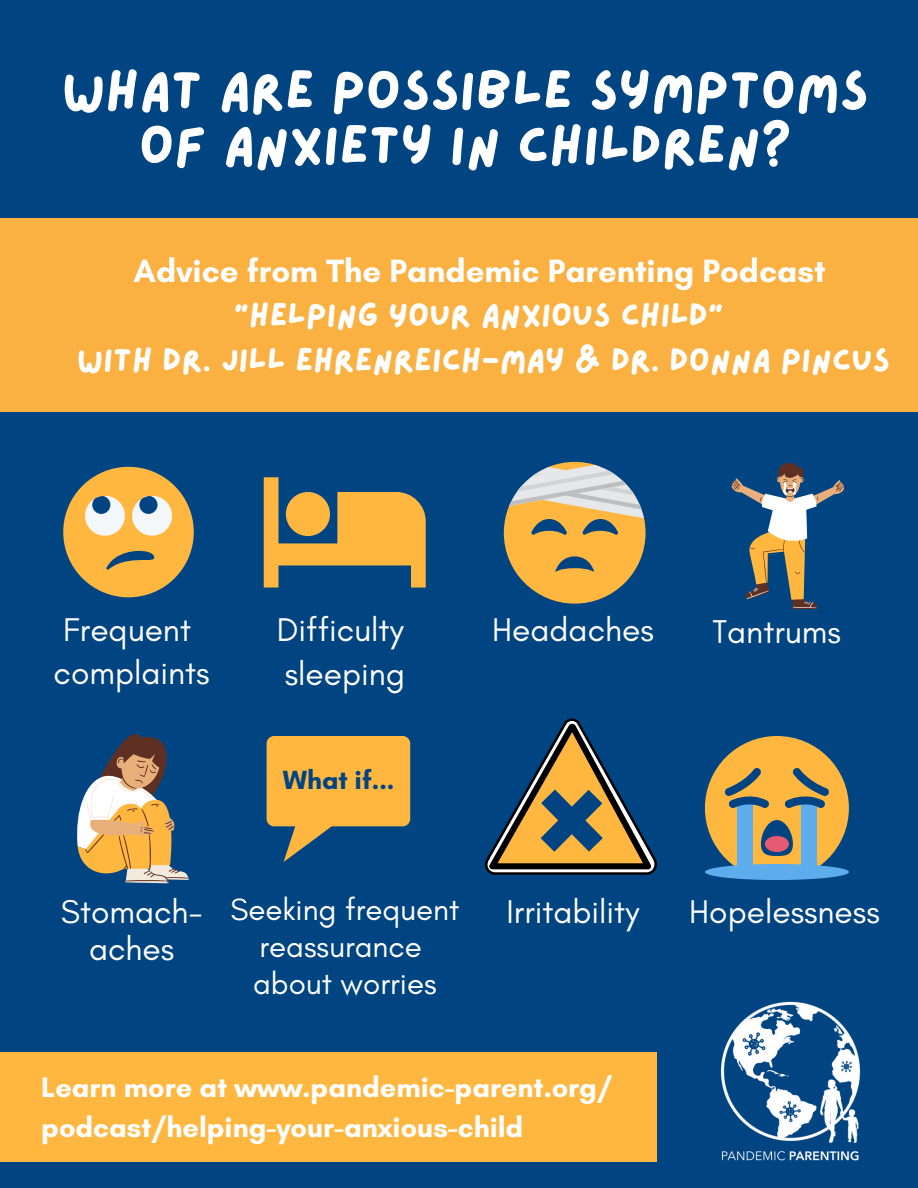
<style>
.page{position:relative;width:918px;height:1188px;background:#014482}
.page>*{position:absolute;margin:0;border:0;box-sizing:border-box;transform-origin:0 0}
.t1{font:54.45px/54.9px "Lazydog";color:#fff;text-align:center}
.t2{font:33.45px/43.5px "Glacial Indifference";color:#fff}
.t3{font:32.85px/45px "Lazydog";color:#fff;text-align:center}
.t4{font:700 32.85px "Glacial Indifference";color:#fff}
.t5{font:31.2px/36.9px "Glacial Indifference";color:#fff;text-align:center}
.t6{font:700 28.8px/39.9px "Glacial Indifference";color:#fff}
.t7{font:700 26.85px "Glacial Indifference";color:#024482}
</style>
<div class="page">
<div style="left:0;top:218px;width:918px;height:193px;background:#fbb141"></div>
<svg style="left:63px;top:467px;width:131px;height:130px"></svg>
<svg style="left:264px;top:477px;width:162px;height:111px"></svg>
<svg style="left:267px;top:736px;width:143px;height:126px"></svg>
<svg style="left:732px;top:462px;width:112px;height:147px"></svg>
<div style="left:705px;top:736px;width:144px;height:144px;background:#ffb740;border-radius:50%"></div>
<svg style="left:705px;top:767px;width:144px;height:113px"></svg>
<svg style="left:504px;top:462px;width:142px;height:142px"></svg>
<svg style="left:77px;top:734px;width:112px;height:150px"></svg>
<svg style="left:485px;top:719px;width:172px;height:156px"></svg>
<img style="left:720px;top:1001px;width:141px;height:160px">
<div style="left:0;top:1053px;width:657px;height:109px;background:#ffb740"></div>
<h1 class="t1" style="left:62px;top:65px;width:808px">WHAT ARE POSSIBLE SYMPTOMS<br>OF ANXIETY IN CHILDREN?</h1>
<p class="t4" style="left:134px;top:251px;width:693px">Advice from The Pandemic Parenting Podcast</p>
<p class="t3" style="left:77px;top:294px;width:814px">"HELPING YOUR ANXIOUS CHILD"<br>WITH DR. JILL EHRENREICH-MAY &amp; DR. DONNA PINCUS</p>
<p class="t2" style="left:54px;top:607px;width:158px">Frequent complaints</p>
<p class="t2" style="left:277px;top:608px;width:130px">Difficulty sleeping</p>
<p class="t7" style="left:283px;top:764px;width:113px">What if...</p>
<p class="t2" style="left:492px;top:608px;width:163px">Headaches</p>
<p class="t2" style="left:712px;top:610px;width:130px">Tantrums</p>
<p class="t5" style="left:230px;top:891px;width:230px">Seeking frequent reassurance about worries</p>
<p class="t2" style="left:61px;top:893px;width:143px;line-height:36.9px;text-align:center">Stomach&shy;aches</p>
<p class="t2" style="left:507px;top:890px;width:134px">Irritability</p>
<p class="t6" style="left:41px;top:1067px;width:572px">Learn more at www.pandemic-parent.org/ podcast/helping-your-anxious-child</p>
<p class="t2" style="left:689px;top:890px;width:192px">Hopelessness</p>
</div>
